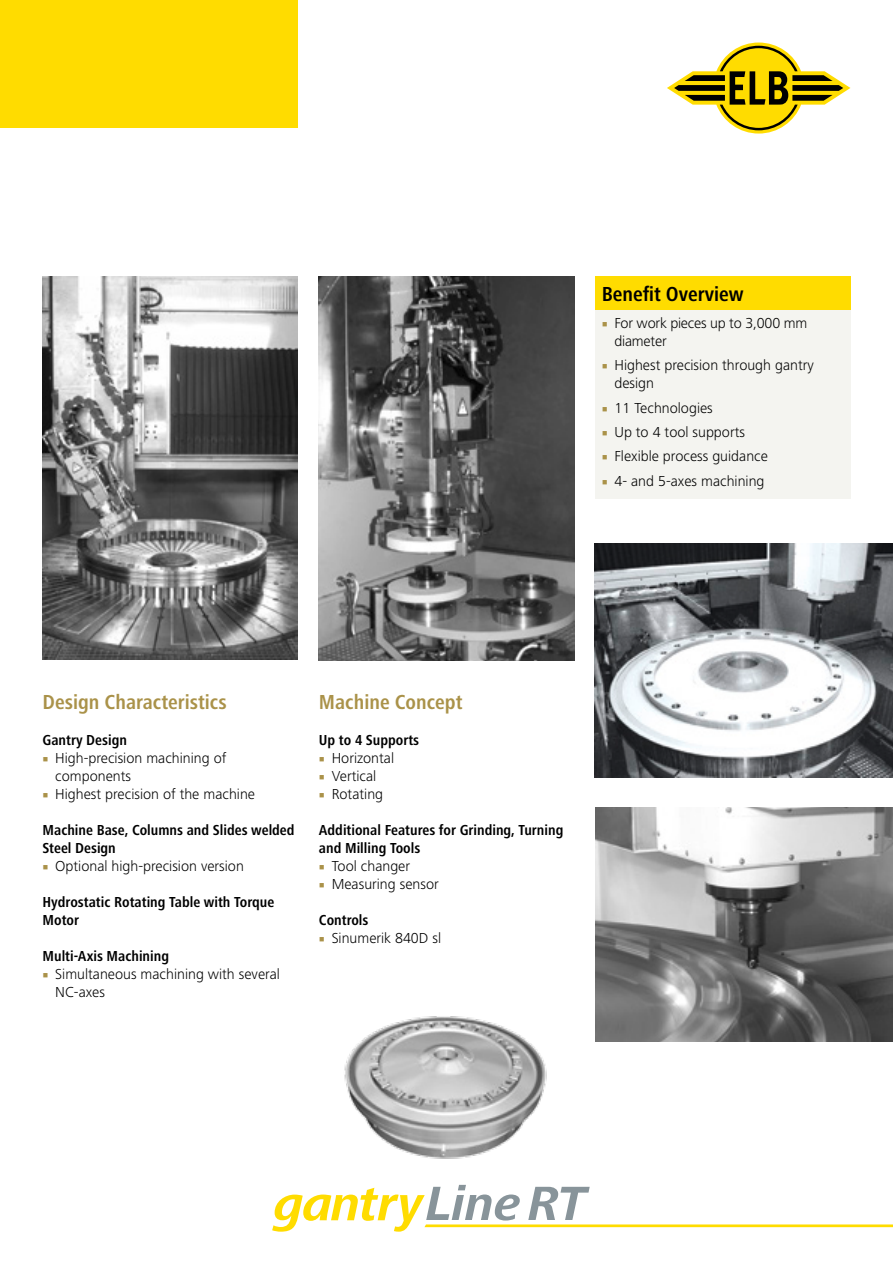
<style>
.page{position:relative;width:893px;height:1263px;background:#fff}
.page>*{position:absolute;margin:0;border:0;box-sizing:border-box;transform-origin:0 0}
.t1{font:700 condensed 21px "Frutiger Next LT";color:#aa9249}
.t2{font:700 condensed 21px "Frutiger Next LT";color:#000}
.t3{font:300 15px/18px "Frutiger Next LT";color:#000}
.t4{font:700 condensed 15px/18px "Frutiger Next LT";color:#000}
.s1{font-family:"Minion Pro";font-weight:400;color:#aa9249}
</style>
<div class="page">
<div style="left:0;top:0;width:298px;height:128px;background:#ffdc00"></div>
<svg style="left:667px;top:43px;width:183px;height:91px"></svg>
<svg style="left:272px;top:1185px;width:621px;height:47px"></svg>
<img style="left:319px;top:277px;width:255px;height:383px">
<img style="left:344px;top:1016px;width:203px;height:143px">
<img style="left:594px;top:544px;width:299px;height:233px">
<img style="left:595px;top:808px;width:298px;height:233px">
<img style="left:43px;top:277px;width:255px;height:383px">
<div style="left:595px;top:277px;width:255px;height:33px;background:#ffdc00"></div>
<div style="left:595px;top:310px;width:255px;height:188px;background:#f4f4f0"></div>
<h1 class="t2" style="left:602px;top:283px;width:143px">Benefit Overview</h1>
<p class="t3" style="left:614px;top:314px;width:194px;text-indent:-13px"><span class="s1">■</span> For work pieces up to 3,000 mm diameter</p>
<p class="t3" style="left:614px;top:356px;width:201px;text-indent:-13px"><span class="s1">■</span> Highest precision through gantry design</p>
<p class="t3" style="left:602px;top:399px;width:113px"><span class="s1">■</span> 11 Technologies</p>
<p class="t3" style="left:602px;top:423px;width:145px"><span class="s1">■</span> Up to 4 tool supports</p>
<p class="t3" style="left:602px;top:447px;width:168px"><span class="s1">■</span> Flexible process guidance</p>
<p class="t3" style="left:602px;top:472px;width:164px"><span class="s1">■</span> 4- and 5-axes machining</p>
<h1 class="t1" style="left:43px;top:690px;width:186px">Design Characteristics</h1>
<p class="t4" style="left:43px;top:731px;width:86px">Gantry Design</p>
<p class="t3" style="left:55px;top:749px;width:173px;text-indent:-13px"><span class="s1">■</span> High-precision machining of components</p>
<p class="t3" style="left:43px;top:785px;width:214px"><span class="s1">■</span> Highest precision of the machine</p>
<p class="t4" style="left:43px;top:821px;width:254px">Machine Base, Columns and Slides welded<br>Steel Design</p>
<p class="t3" style="left:43px;top:857px;width:203px"><span class="s1">■</span> Optional high-precision version</p>
<p class="t4" style="left:43px;top:893px;width:233px">Hydrostatic Rotating Table with Torque<br>Motor</p>
<p class="t4" style="left:43px;top:947px;width:128px">Multi-Axis Machining</p>
<p class="t3" style="left:55px;top:965px;width:226px;text-indent:-13px"><span class="s1">■</span> Simultaneous machining with several<br>NC-axes</p>
<h1 class="t1" style="left:319px;top:690px;width:145px">Machine Concept</h1>
<p class="t4" style="left:319px;top:731px;width:102px">Up to 4 Supports</p>
<p class="t3" style="left:319px;top:749px;width:77px"><span class="s1">■</span> Horizontal</p>
<p class="t3" style="left:319px;top:767px;width:59px"><span class="s1">■</span> Vertical</p>
<p class="t3" style="left:319px;top:785px;width:66px"><span class="s1">■</span> Rotating</p>
<p class="t4" style="left:319px;top:821px;width:246px">Additional Features for Grinding, Turning and Milling Tools</p>
<p class="t3" style="left:319px;top:857px;width:93px"><span class="s1">■</span> Tool changer</p>
<p class="t3" style="left:319px;top:875px;width:121px"><span class="s1">■</span> Measuring sensor</p>
<p class="t4" style="left:319px;top:911px;width:51px">Controls</p>
<p class="t3" style="left:319px;top:929px;width:124px"><span class="s1">■</span> Sinumerik 840D sl</p>
</div>
